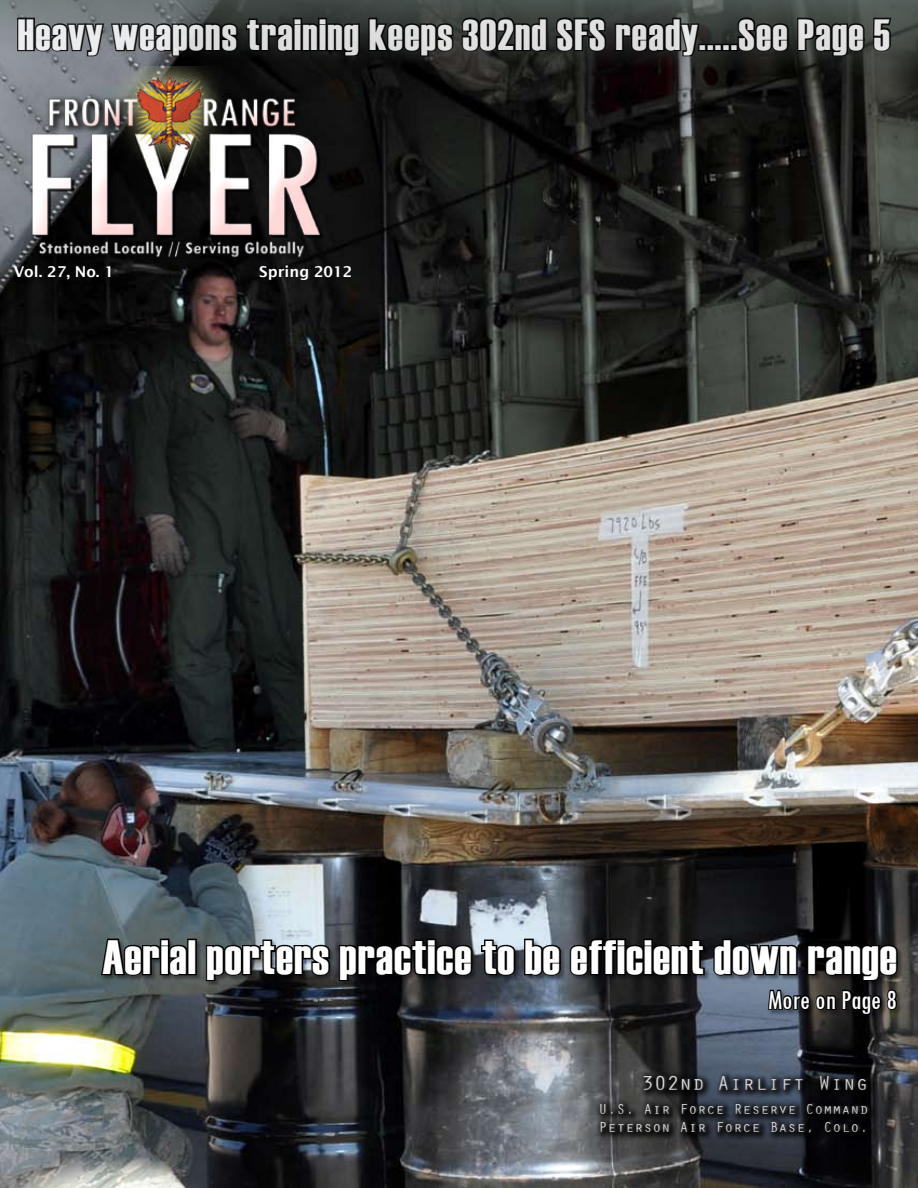
<style>
.page{position:relative;width:918px;height:1188px;background:#fff}
.page>*{position:absolute;margin:0;border:0;box-sizing:border-box;transform-origin:0 0}
.t1{font:48px "Haettenschweiler";letter-spacing:.02em;color:#fff}
.t2{font:43.5px "Haettenschweiler";letter-spacing:.03em;color:#fff}
.t3{font:condensed 28.5px "Tw Cen";letter-spacing:-.015em;color:#fff}
.t4{font:21px "Orator Std";color:#dcddde}
.t5{font:15px/18px "Orator Std";color:#dcddde}
.t6{font:600 15px "Lucida Sans";color:#fff}
</style>
<div class="page">
<img style="left:0;top:109px;width:918px;height:1079px">
<div style="left:0;top:424px;width:151px;height:322px;background:#000;opacity:.24"></div>
<img style="left:15px;top:109px;width:321px;height:151px">
<svg style="left:0;top:0;width:918px;height:109px;background:#393a37"></svg>
<svg style="left:16px;top:15px;width:533px;height:46px;background:#2b2e2e"></svg>
<svg style="left:555px;top:16px;width:146px;height:42px;background:#1d1e1e"></svg>
<div style="left:698px;top:44px;width:9px;height:7px;border:3px solid #000"></div>
<div style="left:706px;top:44px;width:9px;height:7px;border:3px solid #000"></div>
<div style="left:714px;top:44px;width:8px;height:7px;border:3px solid #000"></div>
<div style="left:722px;top:44px;width:8px;height:7px;border:3px solid #000"></div>
<div style="left:730px;top:44px;width:8px;height:7px;border:3px solid #000"></div>
<svg style="left:736px;top:16px;width:54px;height:37px;background:#1b1d1b"></svg>
<svg style="left:796px;top:15px;width:97px;height:43px;background:#272a27"></svg>
<div style="left:101px;top:939px;width:817px;height:123px;background:#000;opacity:.4"></div>
<svg style="left:99px;top:921px;width:90px;height:56px;background:#353d3e"></svg>
<div style="left:187px;top:939px;width:10px;height:36px;border:3px solid #000"></div>
<svg style="left:204px;top:937px;width:270px;height:46px;background:#232628"></svg>
<svg style="left:480px;top:938px;width:37px;height:39px"></svg>
<svg style="left:523px;top:937px;width:39px;height:40px;background:#33373c"></svg>
<svg style="left:568px;top:937px;width:331px;height:89px;background:#282b2f"></svg>
<div style="left:594px;top:1069px;width:324px;height:119px;background:#000;opacity:.77"></div>
<div style="left:558px;top:1057px;width:334px;height:121px;background:#000;opacity:.78"></div>
<h2 class="t2" style="left:18px;top:5px;width:873px">Heavy weapons training keeps 302nd SFS ready.....See Page 5</h2>
<p class="t6" style="left:14px;top:263px;width:102px">Vol. 27, No. 1</p>
<p class="t6" style="left:259px;top:263px;width:95px">Spring 2012</p>
<h1 class="t1" style="left:102px;top:924px;width:796px">Aerial porters practice to be efficient down range</h1>
<h3 class="t3" style="left:768px;top:982px;width:131px">More on Page 8</h3>
<h3 class="t4" style="left:642px;top:1068px;width:228px">302nd Airlift Wing</h3>
<p class="t5" style="left:598px;top:1099px;width:272px">U.S. Air Force Reserve Command<br>Peterson Air Force Base, Colo.</p>
</div>
